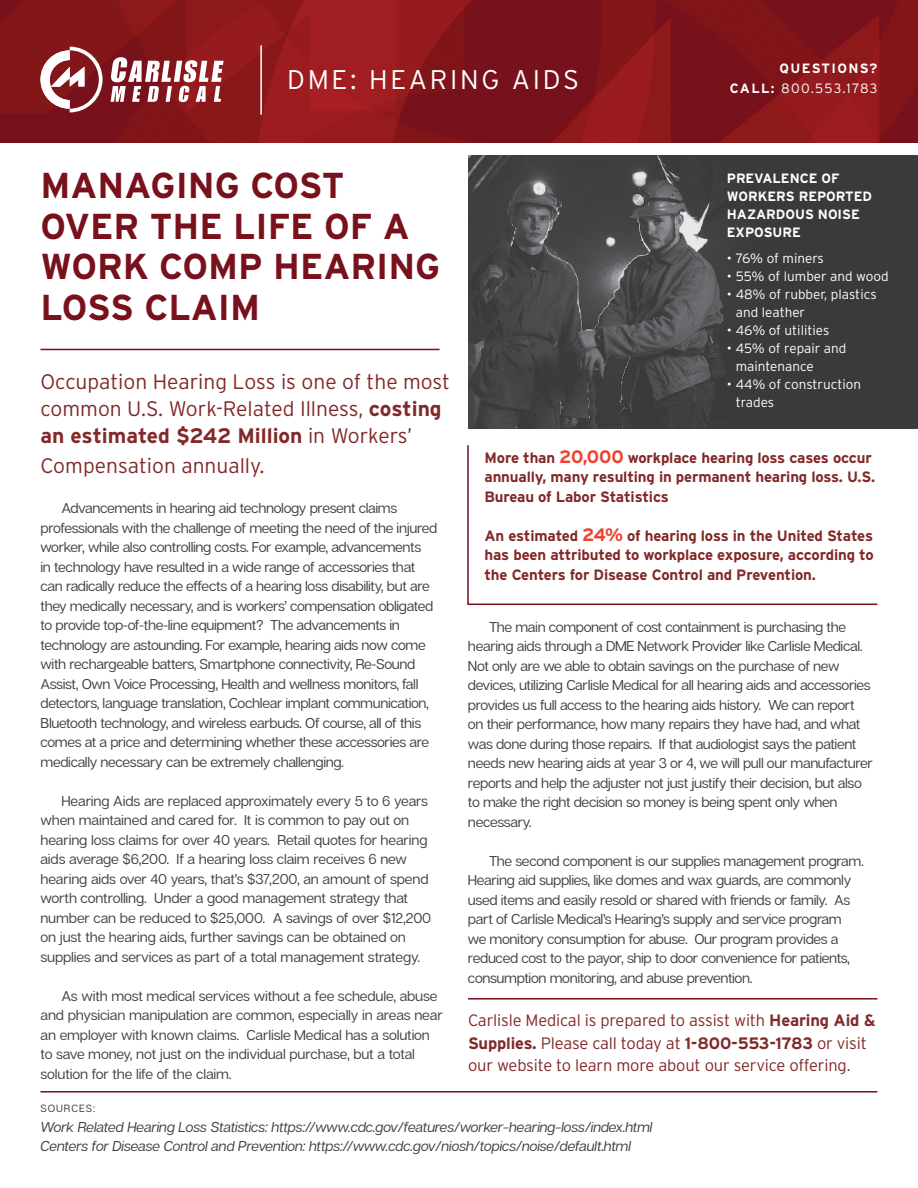
<style>
.page{position:relative;width:918px;height:1188px;background:#fff}
.page>*{position:absolute;margin:0;border:0;box-sizing:border-box;transform-origin:0 0}
.t1{font:700 36px/40.5px "Interstate";color:#78111c}
.t2{font:300 27px "Interstate";letter-spacing:.1em;color:#fff}
.t3{font:300 21px/27px "Interstate";color:#822929}
.t4{font:300 16.5px/22.5px "Interstate";letter-spacing:-.01em;color:#822929}
.t5{font:700 15px/19.5px "Interstate";letter-spacing:-.01em;color:#822929}
.t6{font:14.25px/19.5px "Articulat C Fv 2 Text";letter-spacing:-.025em;color:#414042}
.t7{font:italic 14.25px/19.5px "Articulat C Fv 2 Text";letter-spacing:-.01em;color:#414042}
.t8{font:300 13.5px/18px "Interstate";color:#fff}
.t9{font:700 13.5px/18px "Interstate";color:#fff}
.t10{font:700 13.5px/19.5px "Interstate";letter-spacing:.1em;color:#fff;text-align:right}
.t11{font:10.5px "Articulat C Fv 2 Text";letter-spacing:.085em;color:#414042}
.s1{font-weight:300}
.s2{font-weight:700}
.s3{font-size:18px;color:#ef4130}
</style>
<div class="page">
<img style="left:0;top:0;width:918px;height:143px">
<svg style="left:111px;top:57px;width:113px;height:45px"></svg>
<svg style="left:41px;top:47px;width:62px;height:65px"></svg>
<hr style="left:260px;top:45px;width:2px;height:70px;background:#fff">
<img style="left:468px;top:155px;width:450px;height:274px">
<hr style="left:40px;top:1091px;width:838px;height:2px;background:#78111c">
<hr style="left:468px;top:998px;width:410px;height:2px;background:#78111c">
<svg style="left:467px;top:445px;width:411px;height:160px"></svg>
<hr style="left:40px;top:349px;width:400px;height:1px;background:#78111c">
<h2 class="t2" style="left:287px;top:64px;width:293px">DME: HEARING AIDS</h2>
<p class="t10" style="left:730px;top:59px;width:149px">QUESTIONS?<br>CALL: <span class="s1">800.553.1783</span></p>
<h1 class="t1" style="left:40px;top:165px;width:401px">MANAGING COST<br>OVER THE LIFE OF A<br>WORK COMP HEARING<br>LOSS CLAIM</h1>
<p class="t9" style="left:727px;top:170px;width:147px">PREVALENCE OF<br>WORKERS REPORTED<br>HAZARDOUS NOISE<br>EXPOSURE</p>
<p class="t8" style="left:727px;top:249px;width:99px">• 76% of miners</p>
<p class="t8" style="left:727px;top:267px;width:163px">• 55% of lumber and wood</p>
<p class="t8" style="left:736px;top:285px;width:142px;text-indent:-9px">• 48% of rubber, plastics and leather</p>
<p class="t8" style="left:727px;top:321px;width:104px">• 46% of utilities</p>
<p class="t8" style="left:736px;top:339px;width:112px;text-indent:-9px">• 45% of repair and maintenance</p>
<p class="t8" style="left:736px;top:375px;width:127px;text-indent:-9px">• 44% of construction trades</p>
<h3 class="t3" style="left:40px;top:368px;width:411px">Occupation Hearing Loss is one of the most common U.S. Work-Related Illness, <span class="s2">costing an estimated $242 Million</span> in Workers’</h3>
<h3 class="t3" style="left:40px;top:452px;width:226px">Compensation annually.</h3>
<p class="t6" style="left:40px;top:499px;width:398px;text-indent:21px">Advancements in hearing aid technology present claims professionals with the challenge of meeting the need of the injured worker, while also controlling costs. For example, advancements<br>in technology have resulted in a wide range of accessories that can radically reduce the effects of a hearing loss disability, but are they medically necessary, and is workers’ compensation obligated to provide top-of-the-line equipment? The advancements in technology are astounding. For example, hearing aids now come with rechargeable batters, Smartphone connectivity, Re-Sound Assist, Own Voice Processing, Health and wellness monitors, fall detectors, language translation, Cochlear implant communication, Bluetooth technology, and wireless earbuds. Of course, all of this comes at a price and determining whether these accessories are medically necessary can be extremely challenging.</p>
<p class="t6" style="left:40px;top:791px;width:392px;text-indent:21px">Hearing Aids are replaced approximately every 5 to 6 years when maintained and cared for. It is common to pay out on hearing loss claims for over 40 years. Retail quotes for hearing aids average $6,200. If a hearing loss claim receives 6 new hearing aids over 40 years, that’s $37,200, an amount of spend worth controlling. Under a good management strategy that number can be reduced to $25,000. A savings of over $12,200 on just the hearing aids, further savings can be obtained on supplies and services as part of a total management strategy.</p>
<p class="t6" style="left:40px;top:986px;width:404px;text-indent:21px">As with most medical services without a fee schedule, abuse and physician manipulation are common, especially in areas near an employer with known claims. Carlisle Medical has a solution to save money, not just on the individual purchase, but a total solution for the life of the claim.</p>
<p class="t5" style="left:484px;top:448px;width:392px">More than <span class="s3">20,000</span> workplace hearing loss cases occur annually, many resulting in permanent hearing loss. U.S.<br>Bureau of Labor Statistics</p>
<p class="t5" style="left:485px;top:526px;width:391px;text-align:justify">An estimated <span class="s3">24%</span> of hearing loss in the United States has been attributed to workplace exposure, according to the Centers for Disease Control and Prevention.</p>
<p class="t6" style="left:468px;top:617px;width:406px;text-indent:21px">The main component of cost containment is purchasing the hearing aids through a DME Network Provider like Carlisle Medical.<br>Not only are we able to obtain savings on the purchase of new devices, utilizing Carlisle Medical for all hearing aids and accessories provides us full access to the hearing aids history. We can report on their performance, how many repairs they have had, and what was done during those repairs. If that audiologist says the patient needs new hearing aids at year 3 or 4, we will pull our manufacturer reports and help the adjuster not just justify their decision, but also to make the right decision so money is being spent only when necessary.</p>
<p class="t6" style="left:468px;top:851px;width:397px;text-indent:21px">The second component is our supplies management program.<br>Hearing aid supplies, like domes and wax guards, are commonly used items and easily resold or shared with friends or family. As part of Carlisle Medical’s Hearing’s supply and service program we monitory consumption for abuse. Our program provides a reduced cost to the payor, ship to door convenience for patients, consumption monitoring, and abuse prevention.</p>
<p class="t4" style="left:468px;top:1009px;width:409px">Carlisle Medical is prepared to assist with <span class="s2">Hearing Aid &amp;<br>Supplies.</span> Please call today at <span class="s2">1-800-553-1783</span> or visit our website to learn more about our service offering.</p>
<p class="t11" style="left:41px;top:1103px;width:56px">SOURCES:</p>
<p class="t7" style="left:40px;top:1118px;width:614px">Work Related Hearing Loss Statistics: https://www.cdc.gov/features/worker-hearing-loss/index.html<br>Centers for Disease Control and Prevention: https://www.cdc.gov/niosh/topics/noise/default.html</p>
</div>
